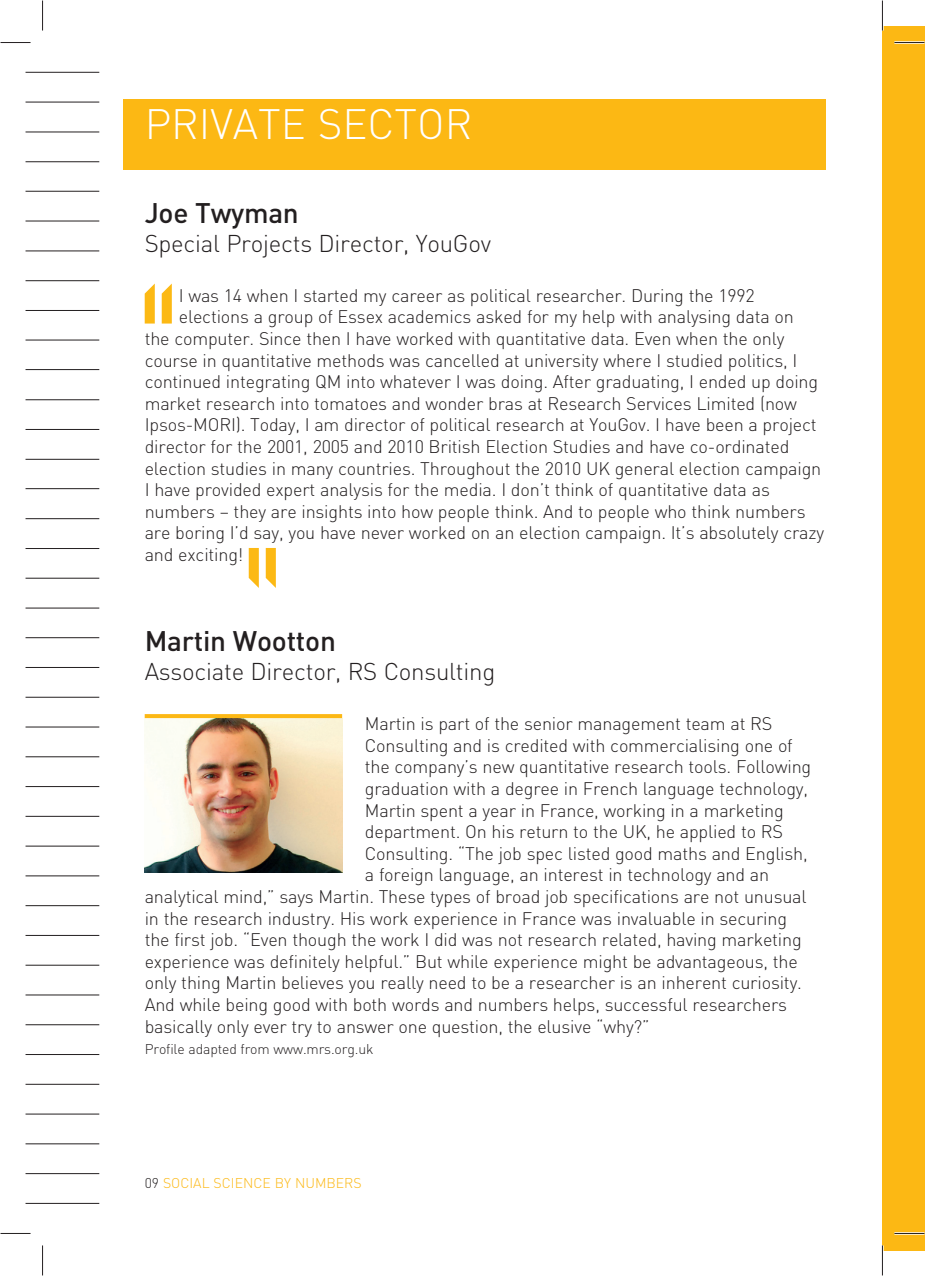
<style>
.page{position:relative;width:925px;height:1276px;background:#fff}
.page>*{position:absolute;margin:0;border:0;box-sizing:border-box;transform-origin:0 0}
.t1{font:300 42px "DIN";color:#fff}
.t2{font:500 28px "DIN";letter-spacing:-.01em;color:#231f20}
.t3{font:300 24px "DIN";letter-spacing:-.01em;color:#231f20}
.t4{font:300 18px "DIN";letter-spacing:-.01em;color:#231f20}
.t5{font:300 14px "DIN";letter-spacing:-.01em;color:#231f20}
.t6{font:300 14px "DIN";color:#fcb814}
.s1{color:#231f20}
</style>
<div class="page">
<div style="left:882px;top:26px;width:42px;height:1224px;background:#fcb814"></div>
<div style="left:123px;top:99px;width:702px;height:71px;background:#fcb814"></div>
<hr style="left:26px;top:102px;width:73px;height:1px;background:#231f20">
<hr style="left:26px;top:72px;width:73px;height:1px;background:#231f20">
<hr style="left:26px;top:132px;width:73px;height:1px;background:#231f20">
<hr style="left:26px;top:161px;width:73px;height:1px;background:#231f20">
<hr style="left:26px;top:191px;width:73px;height:1px;background:#231f20">
<hr style="left:26px;top:221px;width:73px;height:1px;background:#231f20">
<hr style="left:26px;top:251px;width:73px;height:1px;background:#231f20">
<hr style="left:26px;top:280px;width:73px;height:1px;background:#231f20">
<hr style="left:26px;top:310px;width:73px;height:1px;background:#231f20">
<hr style="left:26px;top:340px;width:73px;height:1px;background:#231f20">
<hr style="left:26px;top:369px;width:73px;height:1px;background:#231f20">
<hr style="left:26px;top:399px;width:73px;height:1px;background:#231f20">
<hr style="left:26px;top:429px;width:73px;height:1px;background:#231f20">
<hr style="left:26px;top:459px;width:73px;height:1px;background:#231f20">
<hr style="left:26px;top:488px;width:73px;height:1px;background:#231f20">
<hr style="left:26px;top:518px;width:73px;height:1px;background:#231f20">
<hr style="left:26px;top:548px;width:73px;height:1px;background:#231f20">
<hr style="left:26px;top:578px;width:73px;height:1px;background:#231f20">
<hr style="left:26px;top:608px;width:73px;height:1px;background:#231f20">
<hr style="left:26px;top:637px;width:73px;height:1px;background:#231f20">
<hr style="left:26px;top:667px;width:73px;height:1px;background:#231f20">
<hr style="left:26px;top:697px;width:73px;height:1px;background:#231f20">
<hr style="left:26px;top:726px;width:73px;height:1px;background:#231f20">
<hr style="left:26px;top:756px;width:73px;height:1px;background:#231f20">
<hr style="left:26px;top:786px;width:73px;height:1px;background:#231f20">
<hr style="left:26px;top:816px;width:73px;height:1px;background:#231f20">
<hr style="left:26px;top:846px;width:73px;height:1px;background:#231f20">
<hr style="left:26px;top:875px;width:73px;height:1px;background:#231f20">
<hr style="left:26px;top:905px;width:73px;height:1px;background:#231f20">
<hr style="left:26px;top:935px;width:73px;height:1px;background:#231f20">
<hr style="left:26px;top:965px;width:73px;height:1px;background:#231f20">
<hr style="left:26px;top:994px;width:73px;height:1px;background:#231f20">
<hr style="left:26px;top:1024px;width:73px;height:1px;background:#231f20">
<hr style="left:26px;top:1054px;width:73px;height:1px;background:#231f20">
<hr style="left:26px;top:1084px;width:73px;height:1px;background:#231f20">
<hr style="left:26px;top:1113px;width:73px;height:1px;background:#231f20">
<hr style="left:26px;top:1143px;width:73px;height:1px;background:#231f20">
<hr style="left:26px;top:1173px;width:73px;height:1px;background:#231f20">
<hr style="left:26px;top:1203px;width:73px;height:1px;background:#231f20">
<img style="left:145px;top:718px;width:197px;height:155px">
<svg style="left:145px;top:283px;width:10px;height:40px"></svg>
<svg style="left:162px;top:283px;width:10px;height:40px"></svg>
<svg style="left:249px;top:548px;width:10px;height:40px"></svg>
<svg style="left:266px;top:548px;width:10px;height:40px"></svg>
<svg style="left:145px;top:714px;width:197px;height:4px"></svg>
<hr style="left:894px;top:41px;width:30px;height:3px;background:#fff">
<hr style="left:894px;top:1232px;width:30px;height:2px;background:#fff">
<hr style="left:880px;top:1px;width:3px;height:30px;background:#fff">
<hr style="left:880px;top:1245px;width:3px;height:30px;background:#fff">
<hr style="left:1px;top:42px;width:30px;height:1px;background:#231f20">
<hr style="left:894px;top:42px;width:30px;height:1px;background:#231f20">
<hr style="left:1px;top:1233px;width:30px;height:1px;background:#231f20">
<hr style="left:894px;top:1233px;width:30px;height:1px;background:#231f20">
<hr style="left:42px;top:1px;width:1px;height:30px;background:#231f20">
<hr style="left:42px;top:1245px;width:1px;height:30px;background:#231f20">
<hr style="left:881px;top:1px;width:1px;height:30px;background:#231f20">
<hr style="left:881px;top:1245px;width:1px;height:30px;background:#231f20">
<h1 class="t1" style="left:145px;top:108px;width:329px">PRIVATE SECTOR</h1>
<h2 class="t2" style="left:145px;top:203px;width:156px">Joe Twyman</h2>
<h3 class="t3" style="left:145px;top:234px;width:348px">Special Projects Director, YouGov</h3>
<p class="t4" style="left:179px;top:289px;width:577px">I was 14 when I started my career as political researcher. During the 1992</p>
<p class="t4" style="left:179px;top:310px;width:616px">elections a group of Essex academics asked for my help with analysing data on</p>
<p class="t4" style="left:145px;top:332px;width:641px">the computer. Since then I have worked with quantitative data. Even when the only</p>
<p class="t4" style="left:145px;top:354px;width:654px">course in quantitative methods was cancelled at university where I studied politics, I</p>
<p class="t4" style="left:145px;top:375px;width:674px">continued integrating QM into whatever I was doing. After graduating, I ended up doing</p>
<p class="t4" style="left:145px;top:397px;width:653px">market research into tomatoes and wonder bras at Research Services Limited (now</p>
<p class="t4" style="left:145px;top:418px;width:673px">Ipsos-MORI). Today, I am director of political research at YouGov. I have been a project</p>
<p class="t4" style="left:145px;top:440px;width:646px">director for the 2001, 2005 and 2010 British Election Studies and have co-ordinated</p>
<p class="t4" style="left:145px;top:462px;width:677px">election studies in many countries. Throughout the 2010 UK general election campaign</p>
<p class="t4" style="left:145px;top:483px;width:626px">I have provided expert analysis for the media. I don’t think of quantitative data as</p>
<p class="t4" style="left:145px;top:505px;width:662px">numbers – they are insights into how people think. And to people who think numbers</p>
<p class="t4" style="left:145px;top:526px;width:680px">are boring I’d say, you have never worked on an election campaign. It’s absolutely crazy</p>
<p class="t4" style="left:145px;top:548px;width:100px">and exciting!</p>
<h2 class="t2" style="left:145px;top:631px;width:193px">Martin Wootton</h2>
<h3 class="t3" style="left:145px;top:663px;width:352px">Associate Director, RS Consulting</h3>
<p class="t4" style="left:365px;top:717px;width:409px">Martin is part of the senior management team at RS</p>
<p class="t4" style="left:365px;top:739px;width:429px">Consulting and is credited with commercialising one of</p>
<p class="t4" style="left:365px;top:760px;width:447px">the company’s new quantitative research tools. Following</p>
<p class="t4" style="left:365px;top:782px;width:444px">graduation with a degree in French language technology,</p>
<p class="t4" style="left:365px;top:803px;width:420px">Martin spent a year in France, working in a marketing</p>
<p class="t4" style="left:365px;top:825px;width:419px">department. On his return to the UK, he applied to RS</p>
<p class="t4" style="left:365px;top:847px;width:444px">Consulting. “The job spec listed good maths and English,</p>
<p class="t4" style="left:365px;top:868px;width:405px">a foreign language, an interest in technology and an</p>
<p class="t4" style="left:145px;top:890px;width:663px">analytical mind,” says Martin. These types of broad job specifications are not unusual</p>
<p class="t4" style="left:145px;top:911px;width:643px">in the research industry. His work experience in France was invaluable in securing</p>
<p class="t4" style="left:145px;top:933px;width:658px">the first job. “Even though the work I did was not research related, having marketing</p>
<p class="t4" style="left:145px;top:955px;width:654px">experience was definitely helpful.” But while experience might be advantageous, the</p>
<p class="t4" style="left:145px;top:976px;width:658px">only thing Martin believes you really need to be a researcher is an inherent curiosity.</p>
<p class="t4" style="left:145px;top:998px;width:643px">And while being good with both words and numbers helps, successful researchers</p>
<p class="t4" style="left:145px;top:1019px;width:506px">basically only ever try to answer one question, the elusive “why?”</p>
<p class="t5" style="left:145px;top:1044px;width:230px">Profile adapted from www.mrs.org.uk</p>
<p class="t6" style="left:145px;top:1178px;width:218px"><span class="s1">09</span> SOCIAL SCIENCE BY NUMBERS</p>
</div>
